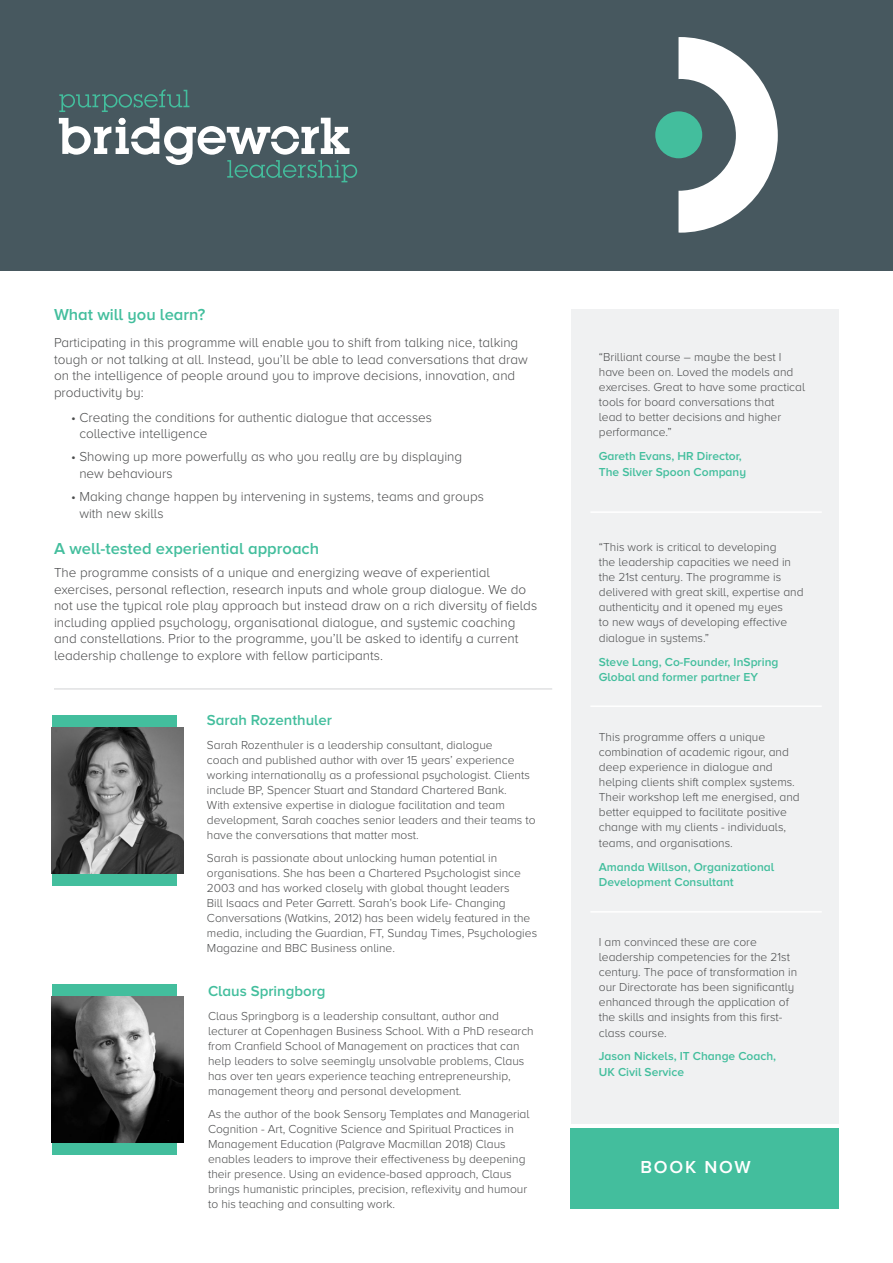
<style>
.page{position:relative;width:893px;height:1263px;background:#fff}
.page>*{position:absolute;margin:0;border:0;box-sizing:border-box;transform-origin:0 0}
.t1{font:600 18px "Proxima Nova A";letter-spacing:.1em;color:#fff}
.t2{font:600 16.5px "Proxima Nova A";color:#43be9d}
.t3{font:600 15px "Proxima Nova A";color:#43be9d}
.t4{font:300 13.5px/16.5px "Proxima Nova A";color:#4b4c4d}
.t5{font:300 12px/15.1px "Proxima Nova A";color:#4b4c4d}
.t6{font:600 12px/15.8px "Proxima Nova A";color:#43be9d}
</style>
<div class="page">
<div style="left:52px;top:715px;width:124px;height:170px;background:#43be9d"></div>
<div style="left:52px;top:985px;width:124px;height:170px;background:#43be9d"></div>
<img style="left:52px;top:727px;width:132px;height:146px">
<img style="left:52px;top:997px;width:132px;height:146px">
<div style="left:0;top:0;width:893px;height:271px;background:#47585f"></div>
<svg style="left:678px;top:37px;width:100px;height:196px"></svg>
<div style="left:655px;top:111px;width:47px;height:47px;background:#43be9d;border-radius:50%"></div>
<svg style="left:59px;top:89px;width:130px;height:23px"></svg>
<svg style="left:59px;top:118px;width:298px;height:64px"></svg>
<hr style="left:54px;top:689px;width:498px;height:1px;background:#d1d2d4">
<div style="left:571px;top:309px;width:268px;height:815px;background:#f0f1f2"></div>
<hr style="left:590px;top:511px;width:232px;height:2px;background:#fff">
<hr style="left:590px;top:705px;width:232px;height:2px;background:#fff">
<hr style="left:590px;top:911px;width:232px;height:1px;background:#fff">
<div style="left:570px;top:1129px;width:269px;height:80px;background:#43be9d"></div>
<p class="t2" style="left:54px;top:305px;width:153px">What will you learn?</p>
<p class="t4" style="left:54px;top:334px;width:475px">Participating in this programme will enable you to shift from talking nice, talking tough or not talking at all. Instead, you’ll be able to lead conversations that draw on the intelligence of people around you to improve decisions, innovation, and productivity by:</p>
<p class="t4" style="left:79px;top:409px;width:354px;text-indent:-8px">• Creating the conditions for authentic dialogue that accesses collective intelligence</p>
<p class="t4" style="left:79px;top:448px;width:384px;text-indent:-8px">• Showing up more powerfully as who you really are by displaying new behaviours</p>
<p class="t4" style="left:79px;top:487px;width:406px;line-height:17.2px;text-indent:-8px">• Making change happen by intervening in systems, teams and groups with new skills</p>
<p class="t2" style="left:54px;top:539px;width:267px">A well-tested experiential approach</p>
<p class="t4" style="left:54px;top:564px;width:485px">The programme consists of a unique and energizing weave of experiential exercises, personal reflection, research inputs and whole group dialogue. We do not use the typical role play approach but instead draw on a rich diversity of fields including applied psychology, organisational dialogue, and systemic coaching and constellations. Prior to the programme, you’ll be asked to identify a current leadership challenge to explore with fellow participants.</p>
<p class="t3" style="left:207px;top:712px;width:127px">Sarah Rozenthuler</p>
<p class="t5" style="left:207px;top:737px;width:330px">Sarah Rozenthuler is a leadership consultant, dialogue<br>coach and published author with over 15 years’ experience working internationally as a professional psychologist. Clients include BP, Spencer Stuart and Standard Chartered Bank.<br>With extensive expertise in dialogue facilitation and team development, Sarah coaches senior leaders and their teams to have the conversations that matter most.</p>
<p class="t5" style="left:207px;top:851px;width:332px">Sarah is passionate about unlocking human potential in organisations. She has been a Chartered Psychologist since 2003 and has worked closely with global thought leaders<br>Bill Isaacs and Peter Garrett. Sarah’s book Life- Changing Conversations (Watkins, 2012) has been widely featured in the media, including the Guardian, FT, Sunday Times, Psychologies Magazine and BBC Business online.</p>
<p class="t3" style="left:208px;top:983px;width:119px">Claus Springborg</p>
<p class="t5" style="left:208px;top:1008px;width:327px">Claus Springborg is a leadership consultant, author and lecturer at Copenhagen Business School. With a PhD research from Cranfield School of Management on practices that can help leaders to solve seemingly unsolvable problems, Claus has over ten years experience teaching entrepreneurship, management theory and personal development.</p>
<p class="t5" style="left:208px;top:1107px;width:323px">As the author of the book Sensory Templates and Managerial Cognition - Art, Cognitive Science and Spiritual Practices in Management Education (Palgrave Macmillan 2018) Claus enables leaders to improve their effectiveness by deepening their presence. Using an evidence-based approach, Claus brings humanistic principles, precision, reflexivity and humour to his teaching and consulting work.</p>
<p class="t5" style="left:599px;top:349px;width:208px">“Brilliant course – maybe the best I have been on. Loved the models and exercises. Great to have some practical tools for board conversations that<br>lead to better decisions and higher performance.”</p>
<p class="t6" style="left:599px;top:448px;width:149px">Gareth Evans, HR Director,<br>The Silver Spoon Company</p>
<p class="t5" style="left:599px;top:540px;width:206px">“This work is critical to developing<br>the leadership capacities we need in the 21st century. The programme is delivered with great skill, expertise and authenticity and it opened my eyes<br>to new ways of developing effective dialogue in systems.”</p>
<p class="t6" style="left:599px;top:654px;width:181px;line-height:15px">Steve Lang, Co-Founder, InSpring<br>Global and former partner EY</p>
<p class="t5" style="left:599px;top:729px;width:202px">This programme offers a unique combination of academic rigour, and deep experience in dialogue and helping clients shift complex systems.<br>Their workshop left me energised, and better equipped to facilitate positive change with my clients - individuals, teams, and organisations.</p>
<p class="t6" style="left:599px;top:858px;width:177px">Amanda Willson, Organizational<br>Development Consultant</p>
<p class="t5" style="left:599px;top:934px;width:200px">I am convinced these are core leadership competencies for the 21st century. The pace of transformation in our Directorate has been significantly enhanced through the application of the skills and insights from this first&shy;class course.</p>
<p class="t6" style="left:599px;top:1048px;width:179px">Jason Nickels, IT Change Coach,<br>UK Civil Service</p>
<p class="t1" style="left:640px;top:1156px;width:112px">BOOK NOW</p>
</div>
